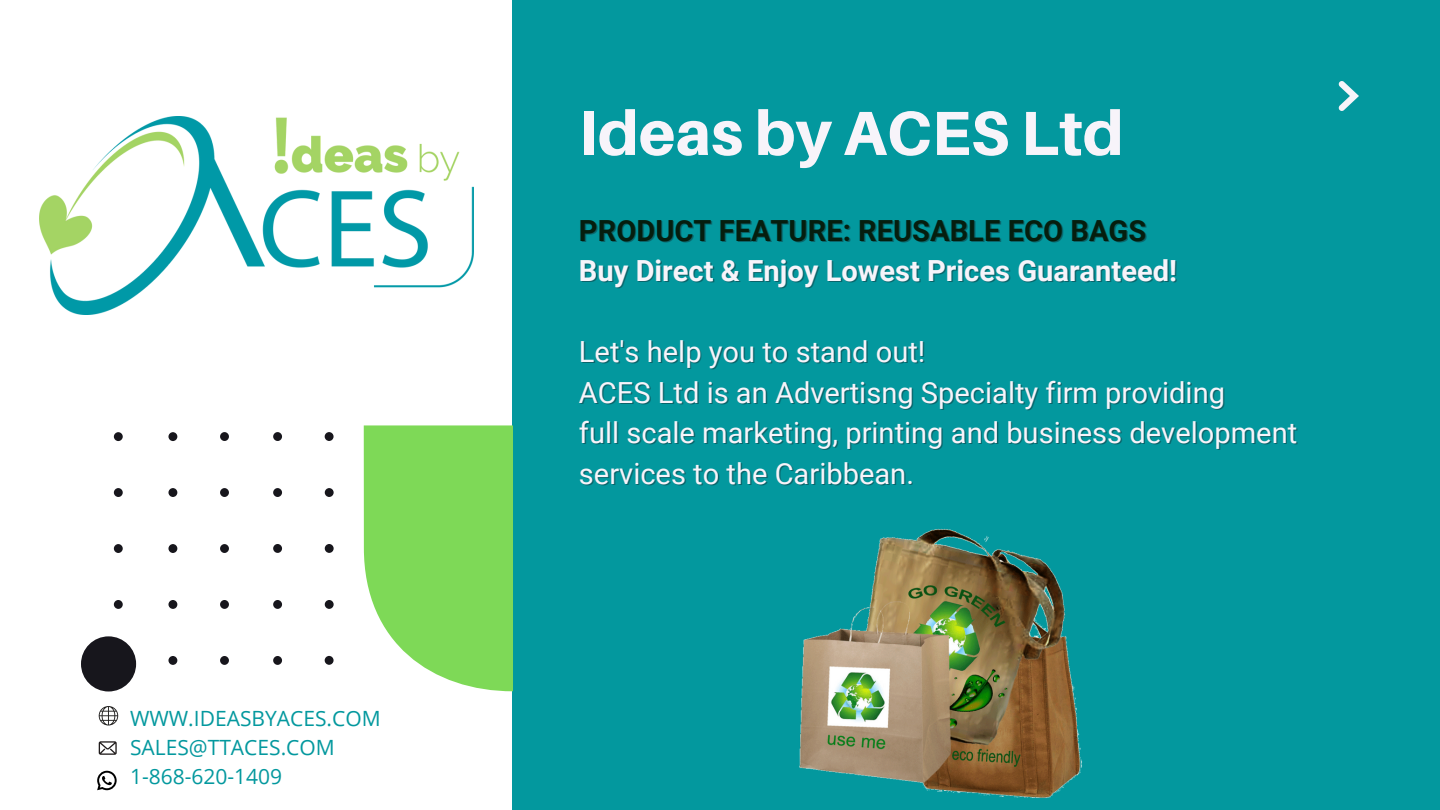
<style>
.page{position:relative;width:1440px;height:810px;background:#03989e}
.page>*{position:absolute;margin:0;border:0;box-sizing:border-box;transform-origin:0 0}
.t1{font:800 62.4px "Aileron";color:#f7f4fa}
.t2{font:29.1px "Roboto";color:#f7f4fa}
.t3{font:700 29.1px "Roboto";color:#f7f4fa}
.t4{font:700 29.1px "Roboto";color:#051e0e}
.t5{font:21px "Open Sans";color:#03989e}
</style>
<div class="page">
<div style="left:0;top:0;width:512px;height:810px;background:#fff"></div>
<svg style="left:364px;top:425px;width:149px;height:266px;background:#8bdc68"></svg>
<svg style="left:114px;top:432px;width:220px;height:233px"></svg>
<div style="left:81px;top:636px;width:55px;height:56px;background:#17161c;border-radius:50%"></div>
<svg style="left:1339px;top:81px;width:20px;height:30px"></svg>
<img style="left:39px;top:116px;width:435px;height:198px">
<svg style="left:99px;top:706px;width:19px;height:20px"></svg>
<svg style="left:99px;top:741px;width:18px;height:14px"></svg>
<svg style="left:97px;top:771px;width:20px;height:19px"></svg>
<img style="left:799px;top:528px;width:283px;height:270px">
<p class="t5" style="left:130px;top:703px;width:252px">WWW.IDEASBYACES.COM</p>
<p class="t5" style="left:130px;top:732px;width:206px">SALES@TTACES.COM</p>
<p class="t5" style="left:130px;top:762px;width:154px">1-868-620-1409</p>
<p class="t1" style="left:579px;top:94px;width:546px">Ideas by ACES Ltd</p>
<p class="t4" style="left:579px;top:214px;width:569px">PRODUCT FEATURE: REUSABLE ECO BAGS</p>
<p class="t3" style="left:579px;top:254px;width:600px">Buy Direct &amp; Enjoy Lowest Prices Guaranteed!</p>
<p class="t2" style="left:579px;top:335px;width:348px">Let's help you to stand out!</p>
<p class="t2" style="left:579px;top:376px;width:648px">ACES Ltd is an Advertisng Specialty firm providing</p>
<p class="t2" style="left:579px;top:416px;width:720px">full scale marketing, printing and business development</p>
<p class="t2" style="left:579px;top:457px;width:337px">services to the Caribbean.</p>
</div>
